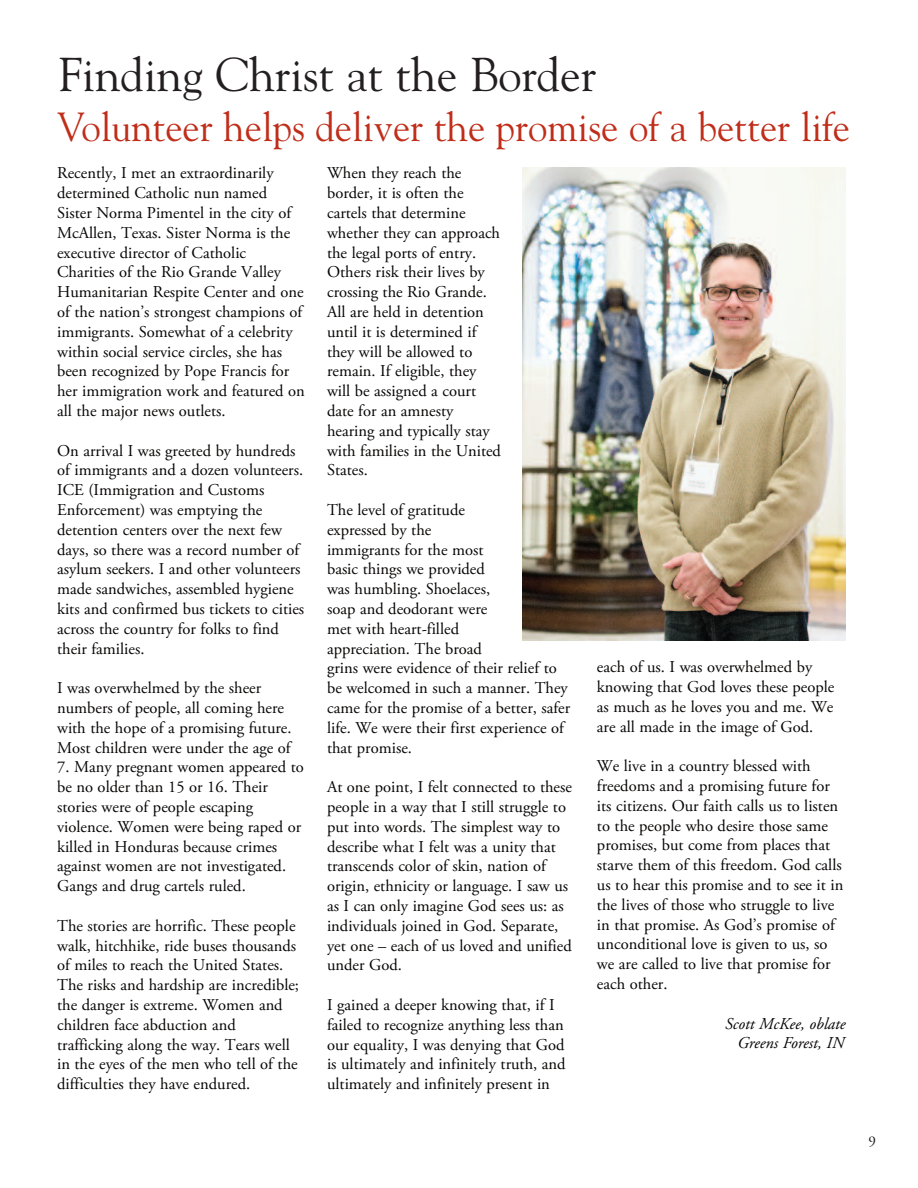
<style>
.page{position:relative;width:918px;height:1188px;background:#fff}
.page>*{position:absolute;margin:0;border:0;box-sizing:border-box;transform-origin:0 0}
.t1{font:47.25px "Goudy";color:#231f20}
.t2{font:40.5px "Goudy";color:#c02d19;scale:.96 1}
.t3{font:16.5px/19.8px "Adobe Garamond Pro";color:#070504}
.t4{font:italic 16.5px/19.8px "Adobe Garamond";color:#070504;text-align:right}
.t5{font:15px "Adobe Garamond";color:#231f20}
</style>
<div class="page">
<img style="left:523px;top:167px;width:323px;height:474px">
<h1 class="t1" style="left:59px;top:47px;width:539px">Finding Christ at the Border</h1>
<h2 class="t2" style="left:57px;top:103px;width:827px">Volunteer helps deliver the promise of a better life</h2>
<p class="t3" style="left:57px;top:165px;width:249px">Recently, I met an extraordinarily determined Catholic nun named Sister Norma Pimentel in the city of McAllen, Texas. Sister Norma is the executive director of Catholic Charities of the Rio Grande Valley Humanitarian Respite Center and one of the nation’s strongest champions of immigrants. Somewhat of a celebrity within social service circles, she has been recognized by Pope Francis for her immigration work and featured on all the major news outlets.</p>
<p class="t3" style="left:57px;top:442px;width:249px">On arrival I was greeted by hundreds of immigrants and a dozen volunteers.<br>ICE (Immigration and Customs Enforcement) was emptying the detention centers over the next few days, so there was a record number of asylum seekers. I and other volunteers made sandwiches, assembled hygiene kits and confirmed bus tickets to cities across the country for folks to find their families.</p>
<p class="t3" style="left:57px;top:680px;width:236px">I was overwhelmed by the sheer numbers of people, all coming here with the hope of a promising future.<br>Most children were under the age of</p>
<p class="t3" style="left:57px;top:759px;width:248px">7. Many pregnant women appeared to be no older than 15 or 16. Their stories were of people escaping violence. Women were being raped or killed in Honduras because crimes against women are not investigated.<br>Gangs and drug cartels ruled.</p>
<p class="t3" style="left:57px;top:917px;width:243px">The stories are horrific. These people walk, hitchhike, ride buses thousands of miles to reach the United States.<br>The risks and hardship are incredible; the danger is extreme. Women and children face abduction and trafficking along the way. Tears well in the eyes of the men who tell of the difficulties they have endured.</p>
<p class="t3" style="left:327px;top:165px;width:175px">When they reach the border, it is often the cartels that determine whether they can approach the legal ports of entry.<br>Others risk their lives by crossing the Rio Grande.<br>All are held in detention until it is determined if they will be allowed to remain. If eligible, they will be assigned a court date for an amnesty hearing and typically stay with families in the United<br>States.</p>
<p class="t3" style="left:327px;top:501px;width:245px">The level of gratitude<br>expressed by the<br>immigrants for the most<br>basic things we provided<br>was humbling. Shoelaces,<br>soap and deodorant were<br>met with heart-filled<br>appreciation. The broad<br>grins were evidence of their relief to be welcomed in such a manner. They came for the promise of a better, safer life. We were their first experience of that promise.</p>
<p class="t3" style="left:327px;top:779px;width:246px">At one point, I felt connected to these people in a way that I still struggle to put into words. The simplest way to describe what I felt was a unity that transcends color of skin, nation of origin, ethnicity or language. I saw us as I can only imagine God sees us: as individuals joined in God. Separate, yet one – each of us loved and unified under God.</p>
<p class="t3" style="left:327px;top:996px;width:240px">I gained a deeper knowing that, if I failed to recognize anything less than our equality, I was denying that God is ultimately and infinitely truth, and ultimately and infinitely present in</p>
<p class="t3" style="left:597px;top:659px;width:239px">each of us. I was overwhelmed by knowing that God loves these people as much as he loves you and me. We are all made in the image of God.</p>
<p class="t3" style="left:597px;top:758px;width:248px">We live in a country blessed with freedoms and a promising future for its citizens. Our faith calls us to listen to the people who desire those same promises, but come from places that starve them of this freedom. God calls us to hear this promise and to see it in the lives of those who struggle to live in that promise. As God’s promise of unconditional love is given to us, so we are called to live that promise for each other.</p>
<p class="t4" style="left:725px;top:1015px;width:122px">Scott McKee, oblate<br>Greens Forest, IN</p>
<p class="t5" style="left:868px;top:1136px;width:9px">9</p>
</div>
